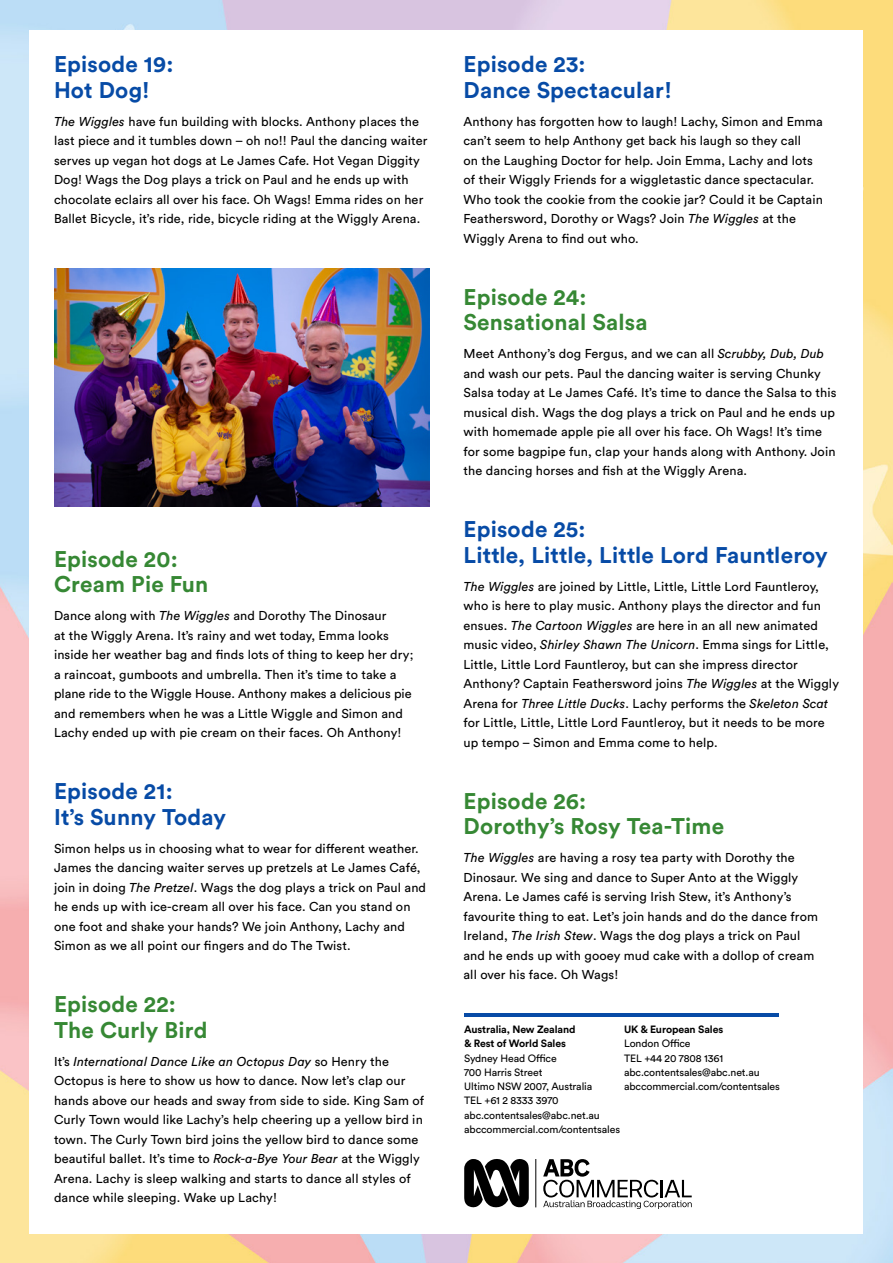
<style>
.page{position:relative;width:893px;height:1263px;background:#fff}
.page>*{position:absolute;margin:0;border:0;box-sizing:border-box;transform-origin:0 0}
.t1{font:700 22.5px/25.5px "Circular Std";letter-spacing:.01em;color:#074ba6}
.t2{font:700 22.5px/25.5px "Circular Std";letter-spacing:.01em;color:#368834}
.t3{font:12.75px/19.5px "Circular Std";letter-spacing:.01em;color:#000}
.t4{font:10.5px/14.2px "Circular Std";letter-spacing:-.01em;color:#000}
.t5{font:700 10.5px/14.2px "Circular Std";letter-spacing:-.01em;color:#000}
.s1{font-style:italic}
</style>
<div class="page">
<img style="left:0;top:0;width:893px;height:1263px">
<div style="left:30px;top:30px;width:833px;height:1203px;background:#fff"></div>
<svg style="left:464px;top:1159px;width:65px;height:49px"></svg>
<hr style="left:535px;top:1159px;width:1px;height:48px;background:#000">
<svg style="left:543px;top:1159px;width:149px;height:50px"></svg>
<hr style="left:464px;top:1013px;width:315px;height:3px;background:#074ba6">
<img style="left:54px;top:268px;width:375px;height:238px">
<h1 class="t1" style="left:54px;top:51px;width:121px">Episode 19:<br>Hot Dog!</h1>
<p class="t3" style="left:54px;top:111px;width:375px"><span class="s1">The Wiggles</span> have fun building with blocks. Anthony places the last piece and it tumbles down – oh no!! Paul the dancing waiter serves up vegan hot dogs at Le James Cafe. Hot Vegan Diggity Dog! Wags the Dog plays a trick on Paul and he ends up with chocolate eclairs all over his face. Oh Wags! Emma rides on her Ballet Bicycle, it’s ride, ride, bicycle riding at the Wiggly Arena.</p>
<h1 class="t2" style="left:54px;top:546px;width:156px">Episode 20:<br>Cream Pie Fun</h1>
<p class="t3" style="left:54px;top:606px;width:361px">Dance along with <span class="s1">The Wiggles</span> and Dorothy The Dinosaur<br>at the Wiggly Arena. It’s rainy and wet today, Emma looks inside her weather bag and finds lots of thing to keep her dry; a raincoat, gumboots and umbrella. Then it’s time to take a plane ride to the Wiggle House. Anthony makes a delicious pie and remembers when he was a Little Wiggle and Simon and Lachy ended up with pie cream on their faces. Oh Anthony!</p>
<h1 class="t1" style="left:54px;top:778px;width:174px">Episode 21:<br>It’s Sunny Today</h1>
<p class="t3" style="left:54px;top:838px;width:374px">Simon helps us in choosing what to wear for different weather.<br>James the dancing waiter serves up pretzels at Le James Café, join in doing <span class="s1">The Pretzel</span>. Wags the dog plays a trick on Paul and he ends up with ice-cream all over his face. Can you stand on one foot and shake your hands? We join Anthony, Lachy and Simon as we all point our fingers and do The Twist.</p>
<h1 class="t2" style="left:54px;top:991px;width:155px">Episode 22:<br>The Curly Bird</h1>
<p class="t3" style="left:54px;top:1051px;width:372px">It’s <span class="s1">International Dance Like an Octopus Day</span> so Henry the Octopus is here to show us how to dance. Now let’s clap our hands above our heads and sway from side to side. King Sam of Curly Town would like Lachy’s help cheering up a yellow bird in town. The Curly Town bird joins the yellow bird to dance some beautiful ballet. It’s time to <span class="s1">Rock-a-Bye Your Bear</span> at the Wiggly Arena. Lachy is sleep walking and starts to dance all styles of dance while sleeping. Wake up Lachy!</p>
<h1 class="t1" style="left:463px;top:51px;width:210px">Episode 23:<br>Dance Spectacular!</h1>
<p class="t3" style="left:463px;top:111px;width:361px">Anthony has forgotten how to laugh! Lachy, Simon and Emma can’t seem to help Anthony get back his laugh so they call<br>on the Laughing Doctor for help. Join Emma, Lachy and lots of their Wiggly Friends for a wiggletastic dance spectacular.<br>Who took the cookie from the cookie jar? Could it be Captain Feathersword, Dorothy or Wags? Join <span class="s1">The Wiggles</span> at the Wiggly Arena to find out who.</p>
<h1 class="t2" style="left:463px;top:284px;width:186px">Episode 24:<br>Sensational Salsa</h1>
<p class="t3" style="left:463px;top:344px;width:375px">Meet Anthony’s dog Fergus, and we can all <span class="s1">Scrubby, Dub, Dub </span>and wash our pets. Paul the dancing waiter is serving Chunky Salsa today at Le James Café. It’s time to dance the Salsa to this musical dish. Wags the dog plays a trick on Paul and he ends up with homemade apple pie all over his face. Oh Wags! It’s time for some bagpipe fun, clap your hands along with Anthony. Join the dancing horses and fish at the Wiggly Arena.</p>
<h1 class="t1" style="left:463px;top:516px;width:366px">Episode 25:<br>Little, Little, Little Lord Fauntleroy</h1>
<p class="t3" style="left:463px;top:576px;width:377px"><span class="s1">The Wiggles</span> are joined by Little, Little, Little Lord Fauntleroy, who is here to play music. Anthony plays the director and fun ensues. <span class="s1">The Cartoon Wiggles</span> are here in an all new animated music video, <span class="s1">Shirley Shawn The Unicorn</span>. Emma sings for Little, Little, Little Lord Fauntleroy, but can she impress director Anthony? Captain Feathersword joins <span class="s1">The Wiggles</span> at the Wiggly Arena for <span class="s1">Three Little Ducks</span>. Lachy performs the <span class="s1">Skeleton Scat </span>for Little, Little, Little Lord Fauntleroy, but it needs to be more up tempo – Simon and Emma come to help.</p>
<h1 class="t2" style="left:463px;top:788px;width:262px">Episode 26:<br>Dorothy’s Rosy Tea-Time</h1>
<p class="t3" style="left:463px;top:848px;width:356px"><span class="s1">The Wiggles</span> are having a rosy tea party with Dorothy the Dinosaur. We sing and dance to Super Anto at the Wiggly Arena. Le James café is serving Irish Stew, it’s Anthony’s favourite thing to eat. Let’s join hands and do the dance from Ireland, <span class="s1">The Irish Stew</span>. Wags the dog plays a trick on Paul and he ends up with gooey mud cake with a dollop of cream all over his face. Oh Wags!</p>
<p class="t5" style="left:464px;top:1022px;width:113px">Australia, New Zealand &amp; Rest of World Sales</p>
<p class="t4" style="left:464px;top:1051px;width:157px">Sydney Head Office<br>700 Harris Street<br>Ultimo NSW 2007, Australia<br>TEL +61 2 8333 3970 abc.contentsales@abc.net.au abccommercial.com/contentsales</p>
<p class="t5" style="left:624px;top:1022px;width:101px">UK &amp; European Sales</p>
<p class="t4" style="left:624px;top:1036px;width:157px">London Office<br>TEL +44 20 7808 1361 abc.contentsales@abc.net.au abccommercial.com/contentsales</p>
</div>
